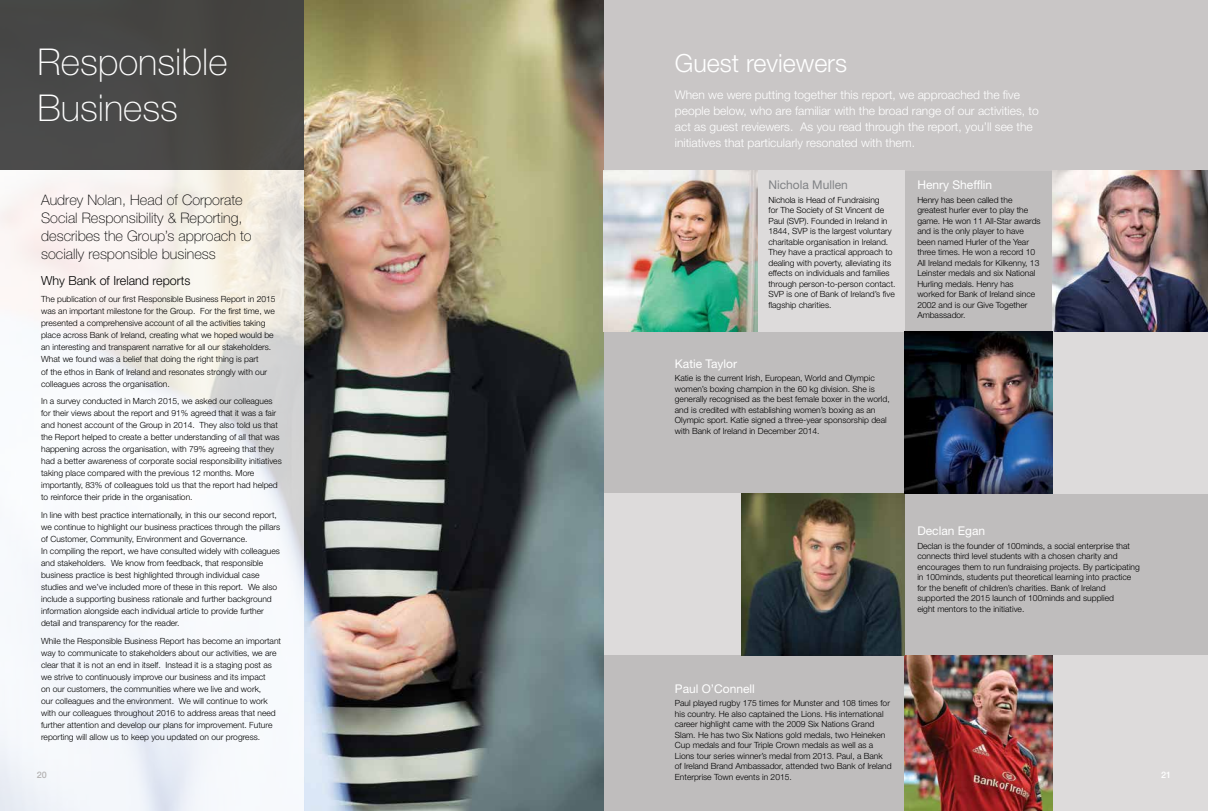
<style>
.page{position:relative;width:1208px;height:811px;background:#fff}
.page>*{position:absolute;margin:0;border:0;box-sizing:border-box;transform-origin:0 0}
.Chapter_divider{font:100 37px "Helvetica Neue LT Std";color:#fff}
.Head_2{font:300 25px "Helvetica Neue LT Std";color:#fff}
.Body_main{font:100 14.5px/18px "Helvetica Neue LT Std";color:#000}
.Body_main-2{font:300 12.5px "Helvetica Neue LT Std";color:#000}
.Intro_panel{font:300 12px/16px "Helvetica Neue LT Std";color:#fff}
.Sub_W{font:12px "Helvetica Neue LT Std";color:#fff}
.Sub_W-2{font:12px "Helvetica Neue LT Std";color:#808285}
.Body_main-3{font:12px "Helvetica Neue LT Std";color:#fff}
.t1{font:500 9px "Helvetica Neue LT Std";color:#b5b3b3}
.t2{font:500 9px "Helvetica Neue LT Std";color:#fff}
.Body_main-4{font:300 8.5px/12px "Helvetica Neue LT Std";color:#000}
.Sub_W-3{font:300 8.5px/10.5px "Helvetica Neue LT Std";color:#000}
</style>
<div class="page">
<img style="left:303px;top:0;width:301px;height:811px">
<svg style="left:0;top:170px;width:303px;height:641px"></svg>
<div style="left:604px;top:0;width:604px;height:811px;background:#bfbdbd"></div>
<div style="left:604px;top:0;width:604px;height:170px;background:#c9c6c6"></div>
<div style="left:1052px;top:332px;width:156px;height:161px;background:#dddbdb"></div>
<div style="left:604px;top:493px;width:153px;height:162px;background:#dddbdb"></div>
<div style="left:757px;top:170px;width:147px;height:162px;background:#dddbdb"></div>
<div style="left:1052px;top:655px;width:156px;height:156px;background:#dddbdb"></div>
<img style="left:1052px;top:170px;width:156px;height:162px">
<img style="left:904px;top:655px;width:148px;height:156px">
<img style="left:741px;top:493px;width:163px;height:162px">
<img style="left:604px;top:170px;width:153px;height:162px">
<img style="left:904px;top:332px;width:148px;height:161px">
<div style="left:0;top:0;width:303px;height:170px;background:#484746"></div>
<p class="Chapter_divider" style="left:38px;top:41px;width:191px">Responsible</p>
<p class="Chapter_divider" style="left:38px;top:87px;width:142px">Business</p>
<p class="Head_2" style="left:675px;top:48px;width:174px">Guest reviewers</p>
<p class="Intro_panel" style="left:675px;top:87px;width:365px">When we were putting together this report, we approached the five people below, who are familiar with the broad range of our activities, to act as guest reviewers. As you read through the report, you’ll see the initiatives that particularly resonated with them.</p>
<p class="Sub_W-2" style="left:768px;top:178px;width:81px">Nichola Mullen</p>
<p class="Sub_W-3" style="left:768px;top:194px;width:129px">Nichola is Head of Fundraising<br>for The Society of St Vincent de Paul (SVP). Founded in Ireland in 1844, SVP is the largest voluntary charitable organisation in Ireland.<br>They have a practical approach to dealing with poverty, alleviating its effects on individuals and families through person-to-person contact.<br>SVP is one of Bank of Ireland’s five flagship charities.</p>
<p class="Sub_W" style="left:917px;top:178px;width:76px">Henry Shefflin</p>
<p class="Body_main-4" style="left:917px;top:194px;width:125px;line-height:10.5px">Henry has been called the greatest hurler ever to play the game. He won 11 All-Star awards and is the only player to have been named Hurler of the Year three times. He won a record 10<br>All Ireland medals for Kilkenny, 13<br>Leinster medals and six National<br>Hurling medals. Henry has worked for Bank of Ireland since<br>2002 and is our Give Together<br>Ambassador.</p>
<p class="Body_main" style="left:41px;top:190px;width:212px">Audrey Nolan, Head of Corporate Social Responsibility &amp; Reporting, describes the Group’s approach to socially responsible business</p>
<p class="Body_main-2" style="left:41px;top:273px;width:151px">Why Bank of Ireland reports</p>
<p class="Body_main-4" style="left:41px;top:293px;width:236px">The publication of our first Responsible Business Report in 2015 was an important milestone for the Group. For the first time, we presented a comprehensive account of all the activities taking place across Bank of Ireland, creating what we hoped would be an interesting and transparent narrative for all our stakeholders.<br>What we found was a belief that doing the right thing is part<br>of the ethos in Bank of Ireland and resonates strongly with our colleagues across the organisation.</p>
<p class="Body_main-4" style="left:41px;top:395px;width:242px">In a survey conducted in March 2015, we asked our colleagues for their views about the report and 91% agreed that it was a fair and honest account of the Group in 2014. They also told us that the Report helped to create a better understanding of all that was happening across the organisation, with 79% agreeing that they had a better awareness of corporate social responsibility initiatives taking place compared with the previous 12 months. More importantly, 83% of colleagues told us that the report had helped to reinforce their pride in the organisation.</p>
<p class="Body_main-4" style="left:41px;top:509px;width:240px">In line with best practice internationally, in this our second report, we continue to highlight our business practices through the pillars of Customer, Community, Environment and Governance.<br>In compiling the report, we have consulted widely with colleagues and stakeholders. We know from feedback, that responsible business practice is best highlighted through individual case studies and we’ve included more of these in this report. We also include a supporting business rationale and further background information alongside each individual article to provide further detail and transparency for the reader.</p>
<p class="Body_main-4" style="left:41px;top:634px;width:241px">While the Responsible Business Report has become an important way to communicate to stakeholders about our activities, we are clear that it is not an end in itself. Instead it is a staging post as we strive to continuously improve our business and its impact<br>on our customers, the communities where we live and work,<br>our colleagues and the environment. We will continue to work with our colleagues throughout 2016 to address areas that need further attention and develop our plans for improvement. Future reporting will allow us to keep you updated on our progress.</p>
<p class="Sub_W" style="left:675px;top:356px;width:64px">Katie Taylor</p>
<p class="Body_main-4" style="left:675px;top:372px;width:216px;line-height:10.5px">Katie is the current Irish, European, World and Olympic women’s boxing champion in the 60 kg division. She is generally recognised as the best female boxer in the world, and is credited with establishing women’s boxing as an Olympic sport. Katie signed a three-year sponsorship deal with Bank of Ireland in December 2014.</p>
<p class="Sub_W" style="left:917px;top:524px;width:69px">Declan Egan</p>
<p class="Body_main-4" style="left:917px;top:540px;width:224px;line-height:10.5px">Declan is the founder of 100minds, a social enterprise that connects third level students with a chosen charity and encourages them to run fundraising projects. By participating in 100minds, students put theoretical learning into practice for the benefit of children’s charities. Bank of Ireland supported the 2015 launch of 100minds and supplied<br>eight mentors to the initiative.</p>
<p class="Body_main-3" style="left:675px;top:681px;width:82px">Paul O’Connell</p>
<p class="Body_main-4" style="left:675px;top:697px;width:218px;line-height:10.5px">Paul played rugby 175 times for Munster and 108 times for his country. He also captained the Lions. His international career highlight came with the 2009 Six Nations Grand Slam. He has two Six Nations gold medals, two Heineken Cup medals and four Triple Crown medals as well as a Lions tour series winner’s medal from 2013. Paul, a Bank of Ireland Brand Ambassador, attended two Bank of Ireland Enterprise Town events in 2015.</p>
<p class="t1" style="left:37px;top:769px;width:12px">20</p>
<p class="t2" style="left:1161px;top:769px;width:12px">21</p>
</div>
